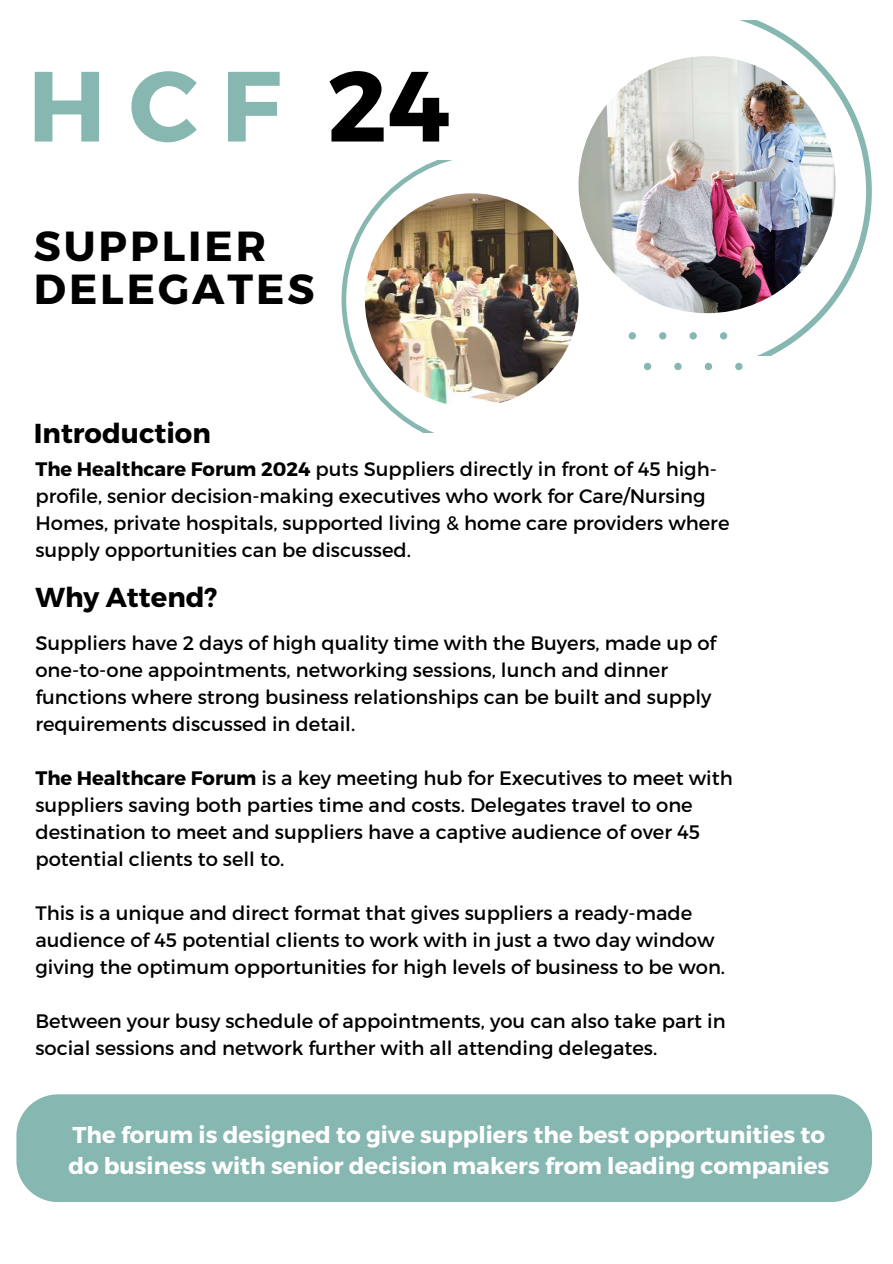
<style>
.page{position:relative;width:893px;height:1264px;background:#fff}
.page>*{position:absolute;margin:0;border:0;box-sizing:border-box;transform-origin:0 0}
.t1{font:700 99.45px "Montserrat";color:#87b7b1}
.t2{font:700 42px/42.8px "Montserrat";letter-spacing:.07em;color:#000}
.t3{font:700 27.45px "Montserrat";color:#000}
.t4{font:700 22.95px/31.5px "Montserrat";color:#fff}
.t5{font:19.5px/27px "Montserrat";color:#000}
.s1{color:#000}
.s2{font-weight:700}
</style>
<div class="page">
<svg style="left:341px;top:161px;width:149px;height:271px"></svg>
<svg style="left:685px;top:20px;width:186px;height:335px"></svg>
<img style="left:365px;top:193px;width:213px;height:214px;border-radius:50%">
<img style="left:578px;top:56px;width:257px;height:257px;border-radius:50%">
<svg style="left:628px;top:332px;width:8px;height:7px"></svg>
<svg style="left:659px;top:332px;width:7px;height:7px"></svg>
<svg style="left:689px;top:332px;width:7px;height:7px"></svg>
<svg style="left:720px;top:332px;width:7px;height:7px"></svg>
<svg style="left:643px;top:363px;width:8px;height:7px"></svg>
<svg style="left:674px;top:363px;width:7px;height:7px"></svg>
<svg style="left:704px;top:363px;width:8px;height:7px"></svg>
<svg style="left:735px;top:363px;width:7px;height:7px"></svg>
<div style="left:16px;top:1094px;width:855px;height:108px;background:#86b7b1"></div>
<h1 class="t1" style="left:28px;top:41px;width:424px">HCF <span class="s1">24</span></h1>
<h2 class="t2" style="left:34px;top:222px;width:282px">SUPPLIER<br>DELEGATES</h2>
<h3 class="t3" style="left:34px;top:415px;width:178px">Introduction</h3>
<p class="t5" style="left:35px;top:454px;width:695px"><span class="s2">The Healthcare Forum 2024</span> puts Suppliers directly in front of 45 high&shy;profile, senior decision-making executives who work for Care/Nursing Homes, private hospitals, supported living &amp; home care providers where supply opportunities can be discussed.</p>
<h3 class="t3" style="left:35px;top:579px;width:183px">Why Attend?</h3>
<p class="t5" style="left:35px;top:628px;width:682px">Suppliers have 2 days of high quality time with the Buyers, made up of one-to-one appointments, networking sessions, lunch and dinner functions where strong business relationships can be built and supply requirements discussed in detail.</p>
<p class="t5" style="left:35px;top:763px;width:698px"><span class="s2">The Healthcare Forum</span> is a key meeting hub for Executives to meet with suppliers saving both parties time and costs. Delegates travel to one destination to meet and suppliers have a captive audience of over 45 potential clients to sell to.</p>
<p class="t5" style="left:35px;top:898px;width:691px">This is a unique and direct format that gives suppliers a ready-made audience of 45 potential clients to work with in just a two day window giving the optimum opportunities for high levels of business to be won.</p>
<p class="t5" style="left:35px;top:1006px;width:691px">Between your busy schedule of appointments, you can also take part in social sessions and network further with all attending delegates.</p>
<p class="t4" style="left:68px;top:1117px;width:762px">The forum is designed to give suppliers the best opportunities to do business with senior decision makers from leading companies</p>
</div>
